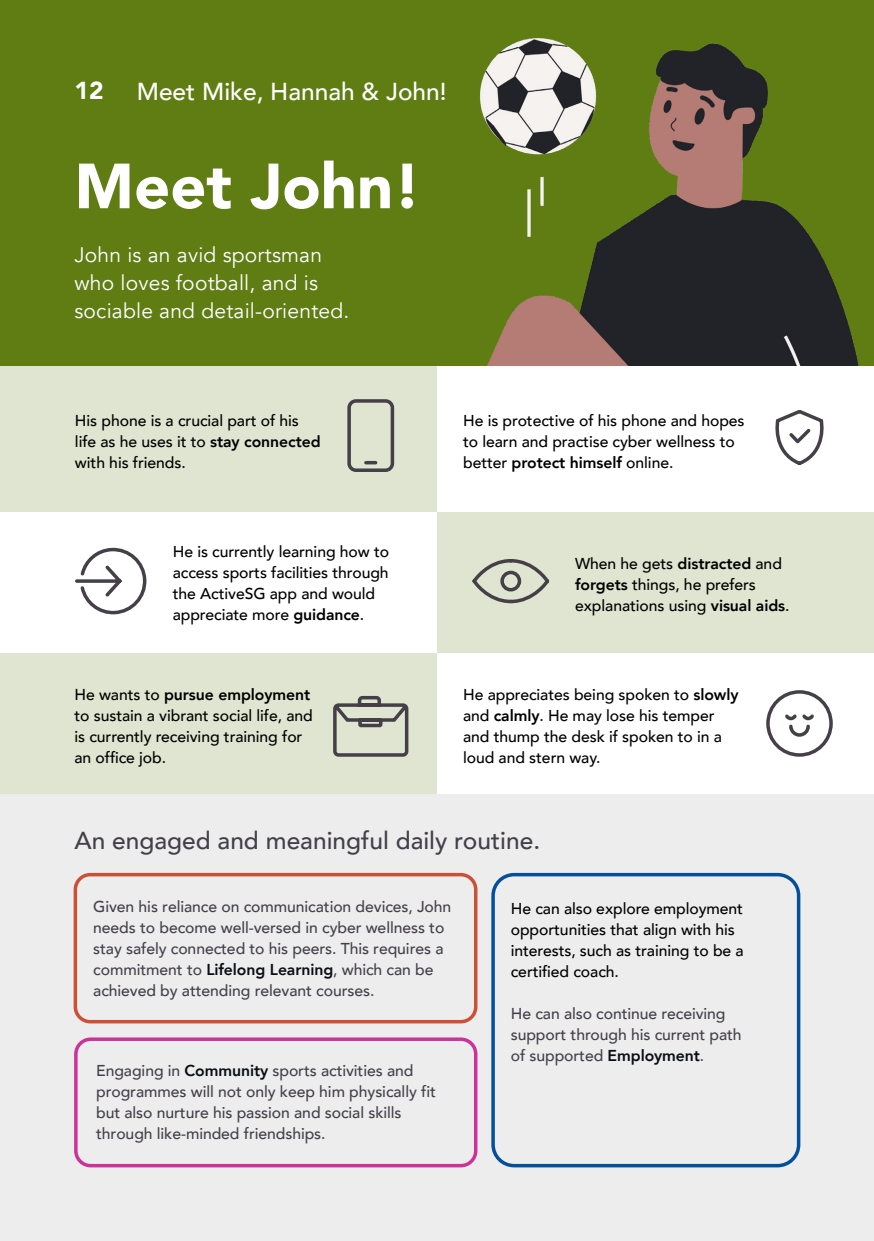
<style>
.page{position:relative;width:874px;height:1241px;background:#fff}
.page>*{position:absolute;margin:0;border:0;box-sizing:border-box;transform-origin:0 0}
.t1{font:900 63px "Avenir";color:#fff}
.t2{font:500 24.5px "Avenir";color:#444048}
.t3{font:500 24.5px "Avenir";color:#fff}
.t4{font:900 24.5px "Avenir";color:#fff}
.t5{font:21px/28px "Avenir";letter-spacing:.01em;color:#fff}
.Paragraph_1{font:500 15.75px/21px "Avenir";letter-spacing:-.005em;color:#000}
.Paragraph_1-2{font:500 15.75px/21px "Avenir";letter-spacing:-.005em;color:#444048}
.s1{font-weight:800}
.s2{font-weight:800;color:#0a0d14}
</style>
<div class="page">
<div style="left:0;top:793px;width:873px;height:447px;background:#ededed"></div>
<div style="left:74px;top:1037px;width:403px;height:130px;border:4px solid #c39;border-radius:15px"></div>
<div style="left:0;top:0;width:873px;height:365px;background:#5f7d13"></div>
<div style="left:0;top:365px;width:437px;height:147px;background:#dfe5d0"></div>
<div style="left:437px;top:512px;width:436px;height:141px;background:#dfe5d0"></div>
<div style="left:0;top:653px;width:437px;height:140px;background:#dfe5d0"></div>
<div style="left:74px;top:872px;width:403px;height:151px;border:4px solid #cc4f37;border-radius:15px"></div>
<div style="left:491px;top:872px;width:309px;height:295px;border:4px solid #034f99;border-radius:21px"></div>
<svg style="left:347px;top:399px;width:48px;height:73px"></svg>
<svg style="left:472px;top:559px;width:77px;height:45px"></svg>
<svg style="left:766px;top:690px;width:67px;height:67px"></svg>
<svg style="left:775px;top:410px;width:49px;height:55px"></svg>
<svg style="left:75px;top:547px;width:72px;height:68px"></svg>
<svg style="left:333px;top:695px;width:76px;height:62px"></svg>
<img style="left:479px;top:38px;width:380px;height:327px">
<div style="left:725px;top:256px;width:48px;height:50px;background:#222328;border-radius:50%"></div>
<h2 class="t4" style="left:74px;top:69px;width:31px">12</h2>
<h2 class="t3" style="left:137px;top:70px;width:311px">Meet Mike, Hannah &amp; John!</h2>
<h1 class="t1" style="left:74px;top:132px;width:348px">Meet John!</h1>
<h3 class="t5" style="left:74px;top:241px;width:276px">John is an avid sportsman who loves football, and is sociable and detail-oriented.</h3>
<p class="Paragraph_1" style="left:75px;top:409px;width:247px">His phone is a crucial part of his life as he uses it to <span class="s1">stay connected </span>with his friends.</p>
<p class="Paragraph_1" style="left:173px;top:540px;width:218px">He is currently learning how to access sports facilities through the ActiveSG app and would appreciate more <span class="s1">guidance</span>.</p>
<p class="Paragraph_1" style="left:74px;top:682px;width:240px">He wants to <span class="s1">pursue employment </span>to sustain a vibrant social life, and is currently receiving training for an office job.</p>
<p class="Paragraph_1" style="left:463px;top:408px;width:283px">He is protective of his phone and hopes to learn and practise cyber wellness to better <span class="s1">protect himself</span> online.</p>
<p class="Paragraph_1" style="left:575px;top:552px;width:208px">When he gets <span class="s1">distracted</span> and <span class="s1">forgets</span> things, he prefers</p>
<p class="Paragraph_1" style="left:575px;top:594px;width:216px">explanations using <span class="s1">visual aids</span>.</p>
<p class="Paragraph_1" style="left:463px;top:682px;width:277px">He appreciates being spoken to <span class="s1">slowly </span>and <span class="s1">calmly</span>. He may lose his temper and thump the desk if spoken to in a loud and stern way.</p>
<p class="t2" style="left:74px;top:819px;width:467px">An engaged and meaningful daily routine.</p>
<p class="Paragraph_1-2" style="left:93px;top:894px;width:359px">Given his reliance on communication devices, John needs to become well-versed in cyber wellness to stay safely connected to his peers. This requires a commitment to <span class="s2">Lifelong Learning</span>, which can be achieved by attending relevant courses.</p>
<p class="Paragraph_1-2" style="left:96px;top:1059px;width:341px">Engaging in <span class="s2">Community</span> sports activities and programmes will not only keep him physically fit but also nurture his passion and social skills through like-minded friendships.</p>
<p class="Paragraph_1" style="left:510px;top:897px;width:234px">He can also explore employment opportunities that align with his interests, such as training to be a certified coach.</p>
<p class="Paragraph_1-2" style="left:510px;top:1002px;width:216px">He can also continue receiving</p>
<p class="Paragraph_1-2" style="left:510px;top:1023px;width:232px">support through his current path</p>
<p class="Paragraph_1-2" style="left:510px;top:1044px;width:195px">of supported <span class="s2">Employment</span>.</p>
</div>
